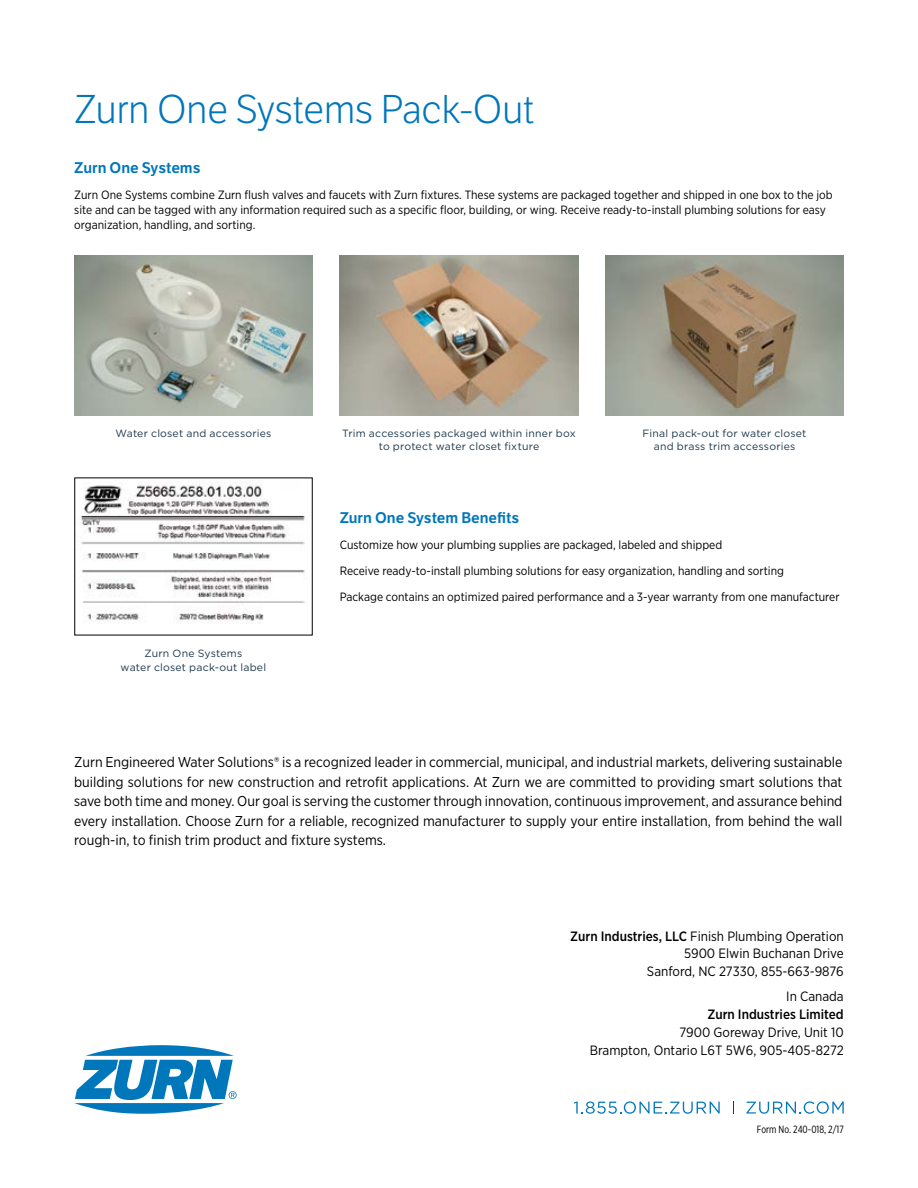
<style>
.page{position:relative;width:918px;height:1188px;background:#fff}
.page>*{position:absolute;margin:0;border:0;box-sizing:border-box;transform-origin:0 0}
.t1{font:39px "LFT Etica Lt";color:#0076bb}
.t2{font:15px "LFT Etica SB";color:#0076bb}
.t3{font:14.25px/19.5px "Gotham Narrow";color:#000;text-align:justify}
.t4{font:13.5px/18px "Gotham Narrow";color:#000;text-align:right}
.t5{font:500 13.5px "Gotham Narrow";color:#000}
.t6{font:12px/15px "Gotham Narrow";color:#000}
.t7{font:10.5px/13.5px "Gotham";letter-spacing:.02em;color:#1e384b;text-align:center}
.t8{font:10.5px "Gotham X Narrow";color:#000}
.s1{font-weight:500}
</style>
<div class="page">
<svg style="left:574px;top:1101px;width:146px;height:13px"></svg>
<svg style="left:733px;top:1101px;width:1px;height:13px"></svg>
<svg style="left:746px;top:1101px;width:98px;height:13px"></svg>
<svg style="left:74px;top:1045px;width:163px;height:69px"></svg>
<img style="left:80px;top:480px;width:225px;height:144px">
<img style="left:74px;top:256px;width:239px;height:159px">
<img style="left:340px;top:256px;width:238px;height:159px">
<img style="left:605px;top:256px;width:239px;height:159px">
<h1 class="t1" style="left:74px;top:87px;width:462px">Zurn One Systems Pack-Out</h1>
<p class="t2" style="left:74px;top:159px;width:128px">Zurn One Systems</p>
<p class="t6" style="left:74px;top:187px;width:760px">Zurn One Systems combine Zurn flush valves and faucets with Zurn fixtures. These systems are packaged together and shipped in one box to the job site and can be tagged with any information required such as a specific floor, building, or wing. Receive ready-to-install plumbing solutions for easy organization, handling, and sorting.</p>
<p class="t7" style="left:115px;top:426px;width:158px">Water closet and accessories</p>
<p class="t7" style="left:342px;top:426px;width:235px">Trim accessories packaged within inner box to protect water closet fixture</p>
<p class="t7" style="left:643px;top:426px;width:165px">Final pack-out for water closet and brass trim accessories</p>
<p class="t7" style="left:121px;top:647px;width:147px">Zurn One Systems<br>water closet pack-out label</p>
<p class="t2" style="left:340px;top:509px;width:181px">Zurn One System Benefits</p>
<p class="t6" style="left:340px;top:532px;width:501px;line-height:25.8px">Customize how your plumbing supplies are packaged, labeled and shipped<br>Receive ready-to-install plumbing solutions for easy organization, handling and sorting<br>Package contains an optimized paired performance and a 3-year warranty from one manufacturer</p>
<p class="t3" style="left:74px;top:752px;width:770px">Zurn Engineered Water Solutions® is a recognized leader in commercial, municipal, and industrial markets, delivering sustainable building solutions for new construction and retrofit applications. At Zurn we are committed to providing smart solutions that save both time and money. Our goal is serving the customer through innovation, continuous improvement, and assurance behind every installation. Choose Zurn for a reliable, recognized manufacturer to supply your entire installation, from behind the wall rough-in, to finish trim product and fixture systems.</p>
<p class="t4" style="left:570px;top:926px;width:275px"><span class="s1">Zurn Industries, LLC</span> Finish Plumbing Operation<br>5900 Elwin Buchanan Drive<br>Sanford, NC 27330, 855-663-9876</p>
<p class="t4" style="left:786px;top:987px;width:59px">In Canada</p>
<p class="t5" style="left:707px;top:1006px;width:138px">Zurn Industries Limited</p>
<p class="t4" style="left:590px;top:1023px;width:255px">7900 Goreway Drive, Unit 10<br>Brampton, Ontario L6T 5W6, 905-405-8272</p>
<p class="t8" style="left:757px;top:1123px;width:88px">Form No. 240-018, 2/17</p>
</div>
